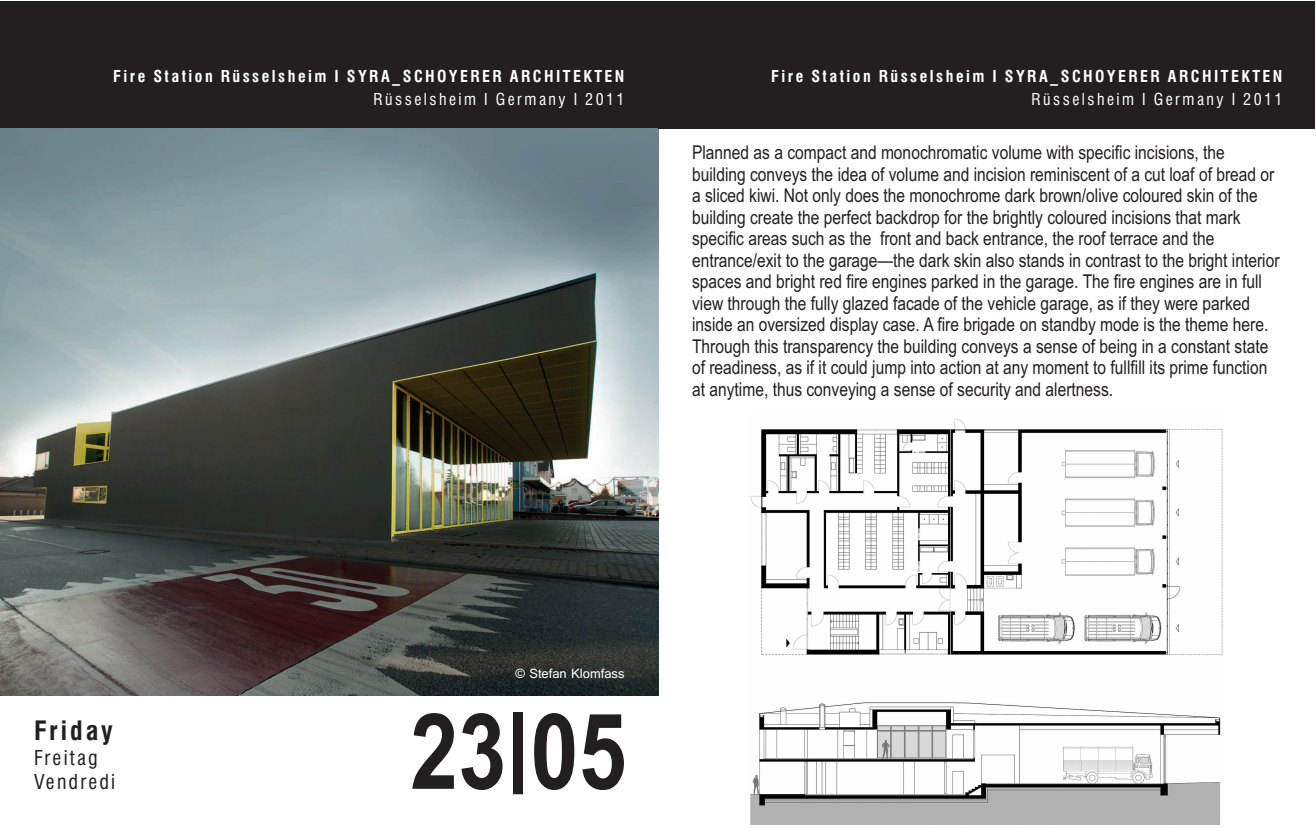
<style>
.page{position:relative;width:1316px;height:828px;background:#fff}
.page>*{position:absolute;margin:0;border:0;box-sizing:border-box;transform-origin:0 0}
.t1{font:700 105.4px "Arial Narrow";color:#231f20}
.t2{font:700 condensed 26px "Swiss 721 BT";letter-spacing:.11em;color:#231f20}
.t3{font:condensed 20px/24px "Swiss 721 BT";letter-spacing:.11em;color:#231f20}
.t4{font:19px/21.6px "Arial Narrow";color:#231f20}
.t5{font:700 condensed 16px "Swiss 721 BT";letter-spacing:.155em;color:#fff}
.t6{font:condensed 16px "Swiss 721 BT";letter-spacing:.155em;color:#fff}
.t7{font:14px "Gautami";color:#fff}
</style>
<div class="page">
<div style="left:0;top:2px;width:658px;height:126px;background:#231f20"></div>
<img style="left:0;top:128px;width:658px;height:567px">
<img style="left:750px;top:418px;width:473px;height:407px">
<div style="left:658px;top:2px;width:656px;height:126px;background:#231f20"></div>
<p class="t5" style="left:113px;top:67px;width:513px">Fire Station Rüsselsheim I SYRA_SCHOYERER ARCHITEKTEN</p>
<p class="t6" style="left:373px;top:90px;width:252px">Rüsselsheim I Germany I 2011</p>
<p class="t5" style="left:771px;top:67px;width:513px">Fire Station Rüsselsheim I SYRA_SCHOYERER ARCHITEKTEN</p>
<p class="t6" style="left:1031px;top:90px;width:252px">Rüsselsheim I Germany I 2011</p>
<p class="t4" style="left:692px;top:144px;width:589px">Planned as a compact and monochromatic volume with specific incisions, the building conveys the idea of volume and incision reminiscent of a cut loaf of bread or a sliced kiwi. Not only does the monochrome dark brown/olive coloured skin of the building create the perfect backdrop for the brightly coloured incisions that mark specific areas such as the front and back entrance, the roof terrace and the entrance/exit to the garage—the dark skin also stands in contrast to the bright interior spaces and bright red fire engines parked in the garage. The fire engines are in full view through the fully glazed facade of the vehicle garage, as if they were parked inside an oversized display case. A fire brigade on standby mode is the theme here.<br>Through this transparency the building conveys a sense of being in a constant state of readiness, as if it could jump into action at any moment to fullfill its prime function at anytime, thus conveying a sense of security and alertness.</p>
<h2 class="t2" style="left:34px;top:715px;width:80px">Friday</h2>
<p class="t3" style="left:34px;top:746px;width:83px">Freitag<br>Vendredi</p>
<p class="t7" style="left:515px;top:665px;width:110px">© Stefan Klomfass</p>
<h1 class="t1" style="left:410px;top:690px;width:218px">23|05</h1>
</div>
